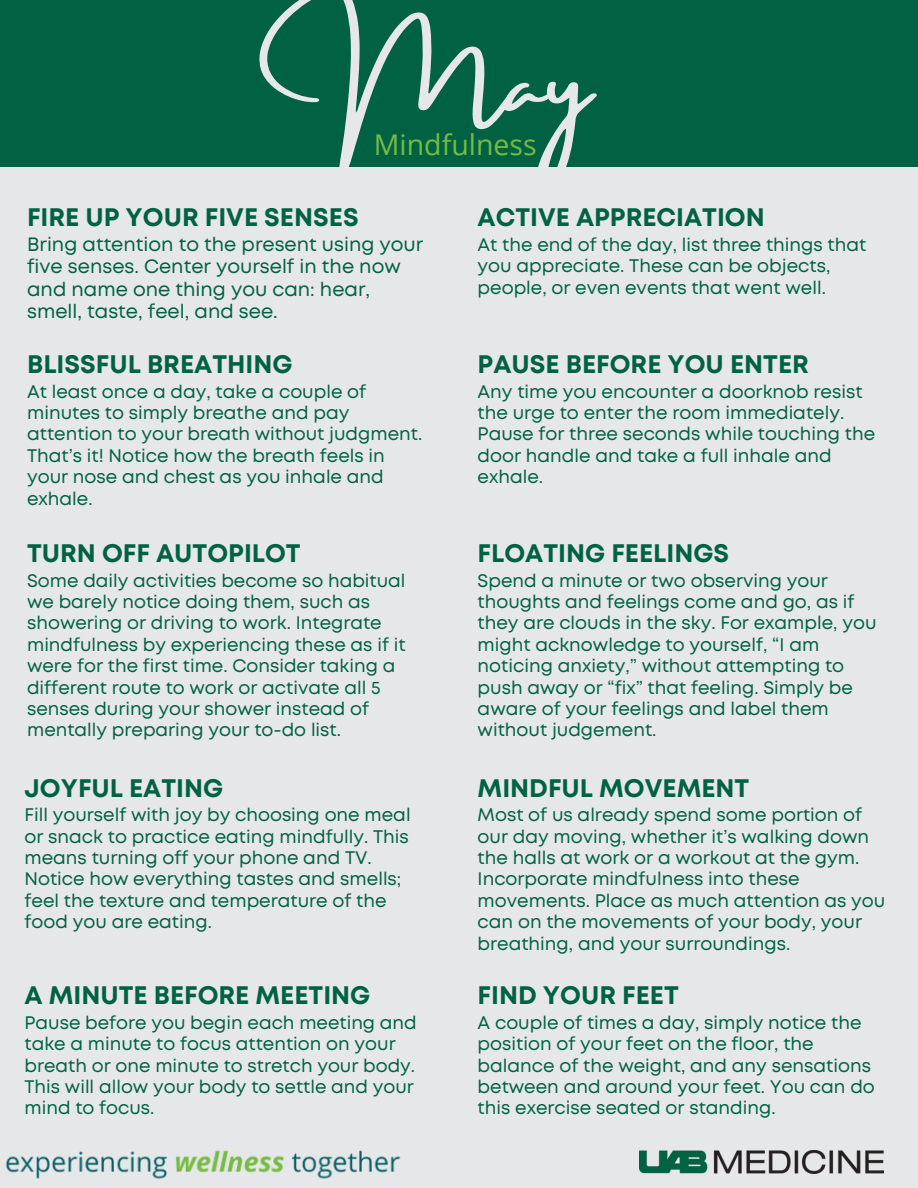
<style>
.page{position:relative;width:918px;height:1188px;background:#e6e7e8}
.page>*{position:absolute;margin:0;border:0;box-sizing:border-box;transform-origin:0 0}
.t1{font:93px "Amsterdam Three";color:#e6e7e8}
.t2{font:28.5px "Open Sans";color:#76bc43}
.t3{font:700 25.35px "Mont";color:#006242}
.t4{font:19.35px/22.5px "Mont";color:#006242}
.t5{font:18.15px/21.3px "Mont";color:#006242}
</style>
<div class="page">
<div style="left:0;top:0;width:918px;height:166px;background:#006242"></div>
<img style="left:639px;top:1150px;width:244px;height:24px">
<img style="left:5px;top:1150px;width:396px;height:29px">
<p class="t1" style="left:309px;top:30px;width:284px">May</p>
<p class="t2" style="left:374px;top:124px;width:164px">Mindfulness</p>
<p class="t3" style="left:27px;top:208px;width:333px">FIRE UP YOUR FIVE SENSES</p>
<p class="t4" style="left:27px;top:234px;width:398px">Bring attention to the present using your five senses. Center yourself in the now and name one thing you can: hear, smell, taste, feel, and see.</p>
<p class="t3" style="left:27px;top:355px;width:267px">BLISSFUL BREATHING</p>
<p class="t5" style="left:27px;top:382px;width:397px">At least once a day, take a couple of minutes to simply breathe and pay attention to your breath without judgment.<br>That’s it! Notice how the breath feels in your nose and chest as you inhale and exhale.</p>
<p class="t3" style="left:27px;top:544px;width:275px">TURN OFF AUTOPILOT</p>
<p class="t5" style="left:27px;top:571px;width:380px">Some daily activities become so habitual we barely notice doing them, such as showering or driving to work. Integrate mindfulness by experiencing these as if it were for the first time. Consider taking a different route to work or activate all 5 senses during your shower instead of mentally preparing your to-do list.</p>
<p class="t3" style="left:25px;top:778px;width:200px">JOYFUL EATING</p>
<p class="t5" style="left:25px;top:806px;width:388px">Fill yourself with joy by choosing one meal or snack to practice eating mindfully. This means turning off your phone and TV.<br>Notice how everything tastes and smells; feel the texture and temperature of the food you are eating.</p>
<p class="t3" style="left:25px;top:986px;width:347px">A MINUTE BEFORE MEETING</p>
<p class="t5" style="left:25px;top:1013px;width:394px">Pause before you begin each meeting and take a minute to focus attention on your breath or one minute to stretch your body.<br>This will allow your body to settle and your mind to focus.</p>
<p class="t3" style="left:478px;top:208px;width:289px">ACTIVE APPRECIATION</p>
<p class="t5" style="left:478px;top:235px;width:390px">At the end of the day, list three things that you appreciate. These can be objects, people, or even events that went well.</p>
<p class="t3" style="left:478px;top:355px;width:333px">PAUSE BEFORE YOU ENTER</p>
<p class="t5" style="left:478px;top:382px;width:399px">Any time you encounter a doorknob resist the urge to enter the room immediately.<br>Pause for three seconds while touching the door handle and take a full inhale and exhale.</p>
<p class="t3" style="left:478px;top:544px;width:253px">FLOATING FEELINGS</p>
<p class="t5" style="left:478px;top:571px;width:400px">Spend a minute or two observing your thoughts and feelings come and go, as if they are clouds in the sky. For example, you might acknowledge to yourself, “I am noticing anxiety,” without attempting to push away or “fix” that feeling. Simply be aware of your feelings and label them without judgement.</p>
<p class="t3" style="left:478px;top:778px;width:273px">MINDFUL MOVEMENT</p>
<p class="t5" style="left:478px;top:806px;width:409px">Most of us already spend some portion of our day moving, whether it’s walking down the halls at work or a workout at the gym.<br>Incorporate mindfulness into these movements. Place as much attention as you can on the movements of your body, your breathing, and your surroundings.</p>
<p class="t3" style="left:478px;top:986px;width:203px">FIND YOUR FEET</p>
<p class="t5" style="left:478px;top:1013px;width:399px">A couple of times a day, simply notice the position of your feet on the floor, the balance of the weight, and any sensations between and around your feet. You can do this exercise seated or standing.</p>
</div>
